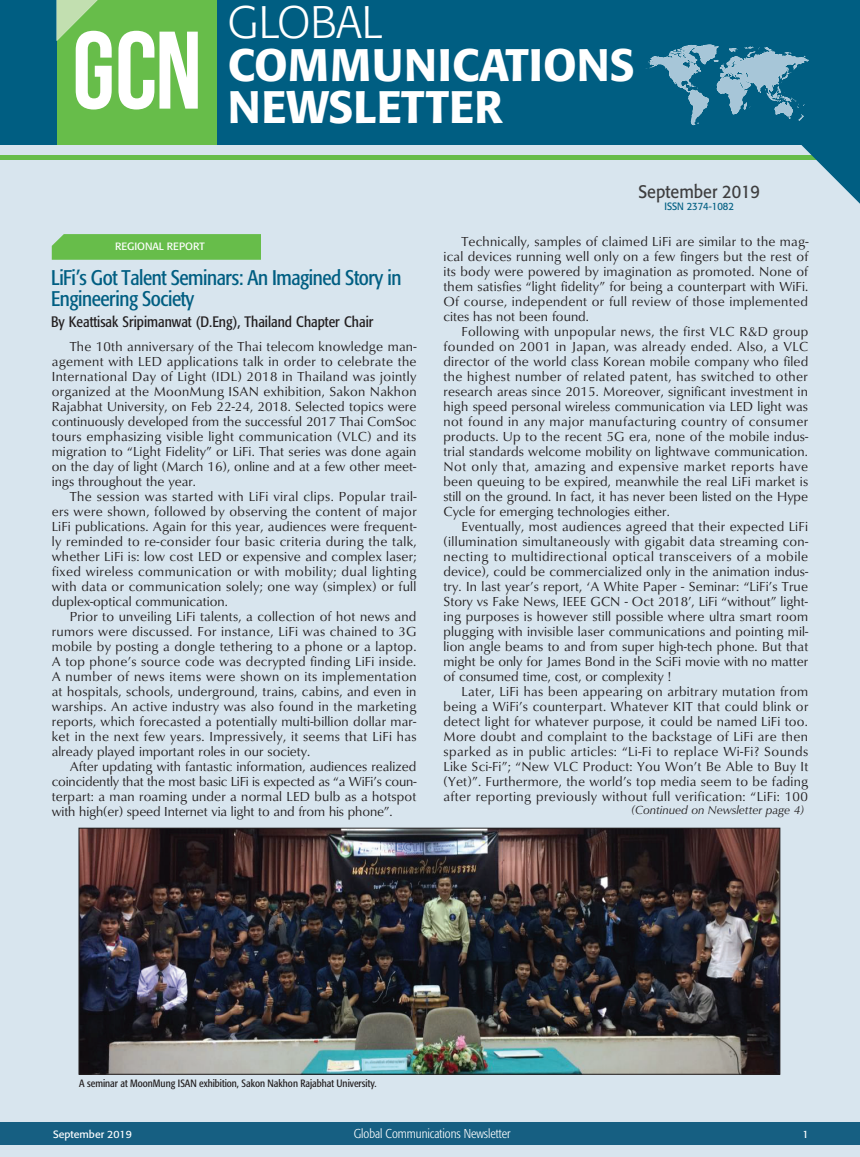
<style>
.page{position:relative;width:860px;height:1157px;background:#fff}
.page>*{position:absolute;margin:0;border:0;box-sizing:border-box;transform-origin:0 0}
.t1{font:500 45.15px/42px "Formata";color:#fff}
.t2{font:300 45.15px "Formata";color:#fff}
.t3{font:condensed 21px/21px "Formata";letter-spacing:-.02em;color:#005e82}
.t4{font:18px "Formata";color:#3e3e3f;scale:.9 1}
.t5{font:condensed 15px "Formata";color:#231f20}
.t6{font:13.5px/15px "Classico URW";color:#231f20;text-align:justify}
.t7{font:300 condensed 12.75px "Formata";color:#fff}
.t8{font:italic 12px "Classico URW";color:#231f20}
.t9{font:condensed 10.5px "Formata";color:#231f20}
.t10{font:10.5px "Formata";color:#fff}
.t11{font:10.5px "Formata";color:#005e82;scale:.9 1}
</style>
<div class="page">
<div style="left:0;top:0;width:860px;height:1156px;background:#d8e5ee"></div>
<hr style="left:0;top:155px;width:860px;height:4px;background:#67bd4a">
<div style="left:0;top:0;width:860px;height:144px;background:#005e82"></div>
<img style="left:670px;top:45px;width:86px;height:7px">
<img style="left:691px;top:45px;width:25px;height:19px">
<img style="left:702px;top:45px;width:54px;height:6px">
<div style="left:57px;top:0;width:159px;height:144px;background:#67bd4a"></div>
<svg style="left:57px;top:0;width:141px;height:109px"></svg>
<img style="left:81px;top:830px;width:697px;height:242px">
<div style="left:79px;top:828px;width:701px;height:246px;border:1px solid #231f20"></div>
<svg style="left:52px;top:234px;width:209px;height:26px;background:#69bd4e"></svg>
<div style="left:0;top:1122px;width:860px;height:22px;background:#165f82"></div>
<svg style="left:757px;top:47px;width:103px;height:157px"></svg>
<h1 class="t2" style="left:228px;top:-4px;width:156px">GLOBAL</h1>
<h1 class="t1" style="left:228px;top:43px;width:408px">COMMUNICATIONS<br>NEWSLETTER</h1>
<p class="t10" style="left:115px;top:240px;width:91px">REGIONAL REPORT</p>
<h2 class="t3" style="left:51px;top:267px;width:352px">LiFi’s Got Talent Seminars: An Imagined Story in<br>Engineering Society</h2>
<p class="t5" style="left:51px;top:313px;width:324px">By Keattisak Sripimanwat (D.Eng), Thailand Chapter Chair</p>
<p class="t6" style="left:52px;top:338px;width:366px;text-indent:18px">The 10th anniversary of the Thai telecom knowledge man&shy;agement with LED applications talk in order to celebrate the International Day of Light (IDL) 2018 in Thailand was jointly organized at the MoonMung ISAN exhibition, Sakon Nakhon Rajabhat University, on Feb 22-24, 2018. Selected topics were continuously developed from the successful 2017 Thai ComSoc tours emphasizing visible light communication (VLC) and its migration to “Light Fidelity” or LiFi. That series was done again on the day of light (March 16), online and at a few other meet&shy;ings throughout the year.</p>
<p class="t6" style="left:52px;top:488px;width:366px;text-indent:18px">The session was started with LiFi viral clips. Popular trail&shy;ers were shown, followed by observing the content of major LiFi publications. Again for this year, audiences were frequent&shy;ly reminded to re-consider four basic criteria during the talk, whether LiFi is: low cost LED or expensive and complex laser; fixed wireless communication or with mobility; dual lighting with data or communication solely; one way (simplex) or full duplex-optical communication.</p>
<p class="t6" style="left:52px;top:608px;width:366px;text-indent:18px">Prior to unveiling LiFi talents, a collection of hot news and rumors were discussed. For instance, LiFi was chained to 3G mobile by posting a dongle tethering to a phone or a laptop.<br>A top phone’s source code was decrypted finding LiFi inside.<br>A number of news items were shown on its implementation at hospitals, schools, underground, trains, cabins, and even in warships. An active industry was also found in the marketing reports, which forecasted a potentially multi-billion dollar mar&shy;ket in the next few years. Impressively, it seems that LiFi has already played important roles in our society.</p>
<p class="t6" style="left:52px;top:758px;width:366px;text-indent:18px">After updating with fantastic information, audiences realized coincidently that the most basic LiFi is expected as “a WiFi’s coun&shy;terpart: a man roaming under a normal LED bulb as a hotspot with high(er) speed Internet via light to and from his phone”.</p>
<h3 class="t4" style="left:638px;top:181px;width:137px">September 2019</h3>
<p class="t11" style="left:664px;top:200px;width:79px">ISSN 2374-1082</p>
<p class="t6" style="left:443px;top:233px;width:366px;text-indent:18px">Technically, samples of claimed LiFi are similar to the mag&shy;ical devices running well only on a few fingers but the rest of its body were powered by imagination as promoted. None of them satisfies “light fidelity” for being a counterpart with WiFi.<br>Of course, independent or full review of those implemented cites has not been found.</p>
<p class="t6" style="left:443px;top:323px;width:366px;text-indent:18px">Following with unpopular news, the first VLC R&amp;D group founded on 2001 in Japan, was already ended. Also, a VLC director of the world class Korean mobile company who filed the highest number of related patent, has switched to other research areas since 2015. Moreover, significant investment in high speed personal wireless communication via LED light was not found in any major manufacturing country of consumer products. Up to the recent 5G era, none of the mobile indus&shy;trial standards welcome mobility on lightwave communication.<br>Not only that, amazing and expensive market reports have been queuing to be expired, meanwhile the real LiFi market is still on the ground. In fact, it has never been listed on the Hype Cycle for emerging technologies either.</p>
<p class="t6" style="left:443px;top:518px;width:366px;text-indent:18px">Eventually, most audiences agreed that their expected LiFi (illumination simultaneously with gigabit data streaming con&shy;necting to multidirectional optical transceivers of a mobile device), could be commercialized only in the animation indus&shy;try. In last year’s report, ‘A White Paper - Seminar: “LiFi’s True Story vs Fake News, IEEE GCN - Oct 2018’, LiFi “without” light&shy;ing purposes is however still possible where ultra smart room plugging with invisible laser communications and pointing mil&shy;lion angle beams to and from super high-tech phone. But that might be only for James Bond in the SciFi movie with no matter of consumed time, cost, or complexity !</p>
<p class="t6" style="left:443px;top:683px;width:366px;text-indent:18px">Later, LiFi has been appearing on arbitrary mutation from being a WiFi’s counterpart. Whatever KIT that could blink or detect light for whatever purpose, it could be named LiFi too.<br>More doubt and complaint to the backstage of LiFi are then sparked as in public articles: “Li-Fi to replace Wi-Fi? Sounds Like Sci-Fi”; “New VLC Product: You Won’t Be Able to Buy It (Yet)”. Furthermore, the world’s top media seem to be fading after reporting previously without full verification: “LiFi: 100</p>
<p class="t8" style="left:631px;top:800px;width:174px">(Continued on Newsletter page 4)</p>
<p class="t9" style="left:79px;top:1077px;width:299px">A seminar at MoonMung ISAN exhibition, Sakon Nakhon Rajabhat University.</p>
<p class="t10" style="left:53px;top:1127px;width:80px">September 2019</p>
<p class="t7" style="left:354px;top:1125px;width:158px">Global Communications Newsletter</p>
<p class="t10" style="left:802px;top:1127px;width:8px">1</p>
</div>
